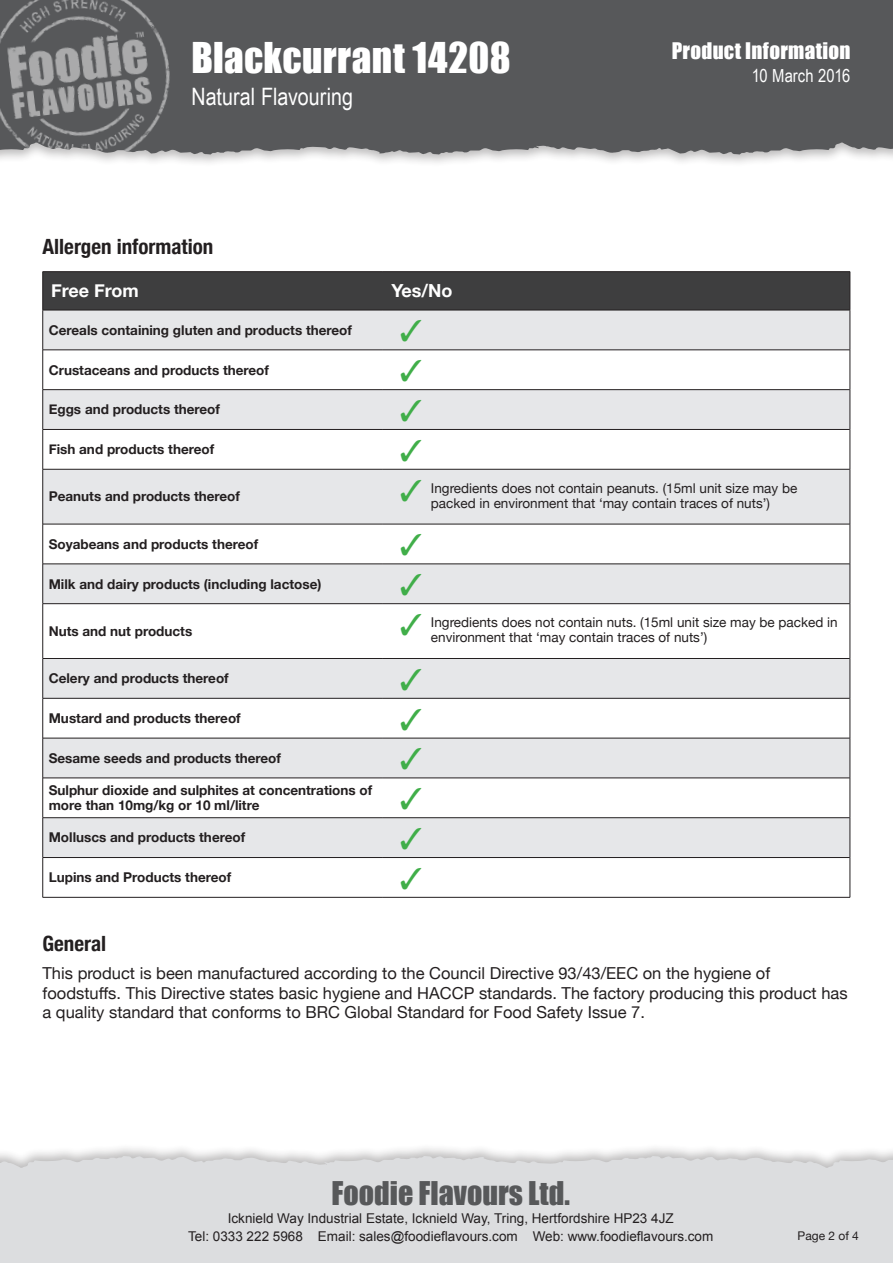
<style>
.page{position:relative;width:893px;height:1263px;background:#fff}
.page>*{position:absolute;margin:0;border:0;box-sizing:border-box;transform-origin:0 0}
.t1{font:39px "Impact";letter-spacing:.01em;color:#fff}
.t2{font:30px "Impact";color:#57585a}
.t3{font:24px "Arial Narrow";color:#fff}
.Heading_2{font:700 condensed 21px "Helvetica Neue";color:#231f20}
.t4{font:21px "Impact";letter-spacing:.015em;color:#fff}
.Standard_Table_heade{font:700 18px "Helvetica Neue";color:#fff}
.t5{font:18px "Arial Narrow";letter-spacing:.005em;color:#fff}
.Standard_text{font:16.5px/19.5px "Helvetica Neue";color:#231f20}
.Standard_Table_Label{font:700 13.5px/15px "Helvetica Neue";color:#231f20}
.t6{font:13.5px/15px "Helvetica Neue";color:#231f20;text-align:center}
.t7{font:13.5px/18px "Arial";color:#231f20;text-align:center}
.t8{font:12px "Helvetica Neue";color:#231f20}
.s1{color:#40ae49}
</style>
<div class="page">
<div style="left:0;top:1143px;width:893px;height:120px;background:#231f20;opacity:.3"></div>
<div style="left:0;top:1156px;width:893px;height:107px;background:#dcdddf"></div>
<div style="left:0;top:0;width:893px;height:167px;background:#231f20;opacity:.3"></div>
<div style="left:206px;top:0;width:687px;height:154px;background:#57585a"></div>
<img style="left:0;top:0;width:206px;height:154px">
<div style="left:43px;top:272px;width:807px;height:38px;background:#3e3e3f"></div>
<svg style="left:43px;top:311px;width:807px;height:546px;fill:#e6e7e9"></svg>
<hr style="left:43px;top:698px;width:340px;height:1px;background:#231f20">
<hr style="left:383px;top:698px;width:467px;height:1px;background:#231f20">
<hr style="left:43px;top:738px;width:340px;height:1px;background:#231f20">
<hr style="left:383px;top:738px;width:467px;height:1px;background:#231f20">
<hr style="left:43px;top:777px;width:340px;height:1px;background:#231f20">
<hr style="left:383px;top:777px;width:467px;height:1px;background:#231f20">
<hr style="left:43px;top:817px;width:340px;height:1px;background:#231f20">
<hr style="left:383px;top:817px;width:467px;height:1px;background:#231f20">
<hr style="left:43px;top:857px;width:340px;height:1px;background:#231f20">
<hr style="left:383px;top:857px;width:467px;height:1px;background:#231f20">
<hr style="left:43px;top:349px;width:340px;height:1px;background:#231f20">
<hr style="left:383px;top:349px;width:467px;height:1px;background:#231f20">
<hr style="left:43px;top:389px;width:340px;height:1px;background:#231f20">
<hr style="left:383px;top:389px;width:467px;height:1px;background:#231f20">
<hr style="left:43px;top:429px;width:340px;height:1px;background:#231f20">
<hr style="left:383px;top:429px;width:467px;height:1px;background:#231f20">
<hr style="left:43px;top:469px;width:340px;height:1px;background:#231f20">
<hr style="left:383px;top:469px;width:467px;height:1px;background:#231f20">
<hr style="left:43px;top:524px;width:340px;height:1px;background:#231f20">
<hr style="left:383px;top:524px;width:467px;height:1px;background:#231f20">
<hr style="left:43px;top:563px;width:340px;height:1px;background:#231f20">
<hr style="left:383px;top:563px;width:467px;height:1px;background:#231f20">
<hr style="left:43px;top:603px;width:340px;height:1px;background:#231f20">
<hr style="left:383px;top:603px;width:467px;height:1px;background:#231f20">
<hr style="left:43px;top:658px;width:340px;height:1px;background:#231f20">
<hr style="left:383px;top:658px;width:467px;height:1px;background:#231f20">
<hr style="left:43px;top:271px;width:340px;height:1px;background:#231f20">
<hr style="left:42px;top:272px;width:1px;height:38px;background:#231f20">
<hr style="left:383px;top:271px;width:467px;height:1px;background:#231f20">
<hr style="left:850px;top:272px;width:1px;height:38px;background:#231f20">
<hr style="left:43px;top:310px;width:340px;height:1px;background:#231f20">
<hr style="left:42px;top:310px;width:1px;height:40px;background:#231f20">
<hr style="left:850px;top:310px;width:1px;height:40px;background:#231f20">
<hr style="left:42px;top:350px;width:1px;height:40px;background:#231f20">
<hr style="left:850px;top:350px;width:1px;height:40px;background:#231f20">
<hr style="left:42px;top:390px;width:1px;height:39px;background:#231f20">
<hr style="left:850px;top:390px;width:1px;height:39px;background:#231f20">
<hr style="left:42px;top:429px;width:1px;height:40px;background:#231f20">
<hr style="left:850px;top:429px;width:1px;height:40px;background:#231f20">
<hr style="left:42px;top:469px;width:1px;height:55px;background:#231f20">
<hr style="left:850px;top:469px;width:1px;height:55px;background:#231f20">
<hr style="left:42px;top:524px;width:1px;height:40px;background:#231f20">
<hr style="left:850px;top:524px;width:1px;height:40px;background:#231f20">
<hr style="left:42px;top:564px;width:1px;height:40px;background:#231f20">
<hr style="left:850px;top:564px;width:1px;height:40px;background:#231f20">
<hr style="left:42px;top:604px;width:1px;height:54px;background:#231f20">
<hr style="left:850px;top:604px;width:1px;height:54px;background:#231f20">
<hr style="left:42px;top:658px;width:1px;height:40px;background:#231f20">
<hr style="left:850px;top:658px;width:1px;height:40px;background:#231f20">
<hr style="left:42px;top:698px;width:1px;height:40px;background:#231f20">
<hr style="left:850px;top:698px;width:1px;height:40px;background:#231f20">
<hr style="left:42px;top:738px;width:1px;height:40px;background:#231f20">
<hr style="left:850px;top:738px;width:1px;height:40px;background:#231f20">
<hr style="left:42px;top:778px;width:1px;height:40px;background:#231f20">
<hr style="left:850px;top:778px;width:1px;height:40px;background:#231f20">
<hr style="left:42px;top:818px;width:1px;height:39px;background:#231f20">
<hr style="left:850px;top:818px;width:1px;height:39px;background:#231f20">
<hr style="left:42px;top:857px;width:1px;height:40px;background:#231f20">
<hr style="left:850px;top:857px;width:1px;height:40px;background:#231f20">
<hr style="left:383px;top:310px;width:467px;height:1px;background:#231f20">
<hr style="left:43px;top:897px;width:340px;height:1px;background:#231f20">
<hr style="left:383px;top:897px;width:467px;height:1px;background:#231f20">
<svg style="left:401px;top:320px;width:20px;height:22px"></svg>
<svg style="left:401px;top:360px;width:20px;height:21px"></svg>
<svg style="left:401px;top:399px;width:20px;height:22px"></svg>
<svg style="left:401px;top:439px;width:20px;height:22px"></svg>
<svg style="left:401px;top:534px;width:20px;height:22px"></svg>
<svg style="left:401px;top:574px;width:20px;height:21px"></svg>
<svg style="left:401px;top:668px;width:20px;height:22px"></svg>
<svg style="left:401px;top:708px;width:20px;height:22px"></svg>
<svg style="left:401px;top:748px;width:20px;height:22px"></svg>
<svg style="left:401px;top:788px;width:20px;height:21px"></svg>
<svg style="left:401px;top:827px;width:20px;height:22px"></svg>
<h1 class="t1" style="left:191px;top:28px;width:321px">Blackcurrant 14208</h1>
<h3 class="t3" style="left:191px;top:79px;width:163px">Natural Flavouring</h3>
<p class="Heading_2" style="left:43px;top:229px;width:172px">Allergen information</p>
<h3 class="t4" style="left:672px;top:35px;width:180px">Product Information</h3>
<h3 class="t5" style="left:752px;top:62px;width:100px">10 March 2016</h3>
<p class="Standard_Table_heade" style="left:51px;top:277px;width:89px">Free From</p>
<p class="Standard_Table_heade" style="left:391px;top:277px;width:63px">Yes/No</p>
<p class="Standard_Table_Label" style="left:49px;top:323px;width:305px">Cereals containing gluten and products thereof</p>
<p class="Standard_Table_Label" style="left:49px;top:363px;width:222px">Crustaceans and products thereof</p>
<p class="Standard_Table_Label" style="left:49px;top:402px;width:173px">Eggs and products thereof</p>
<p class="Standard_Table_Label" style="left:49px;top:442px;width:167px">Fish and products thereof</p>
<p class="Standard_Table_Label" style="left:49px;top:489px;width:193px">Peanuts and products thereof</p>
<p class="t6" style="left:400px;top:481px;width:399px"><span class="s1">✓</span> Ingredients does not contain peanuts. (15ml unit size may be packed in environment that ‘may contain traces of nuts’)</p>
<p class="Standard_Table_Label" style="left:49px;top:537px;width:211px">Soyabeans and products thereof</p>
<p class="Standard_Table_Label" style="left:49px;top:577px;width:274px">Milk and dairy products (including lactose)</p>
<p class="Standard_Table_Label" style="left:49px;top:624px;width:145px">Nuts and nut products</p>
<p class="Standard_Table_Label" style="left:49px;top:671px;width:182px">Celery and products thereof</p>
<p class="Standard_Table_Label" style="left:49px;top:711px;width:194px">Mustard and products thereof</p>
<p class="Standard_Table_Label" style="left:49px;top:751px;width:234px">Sesame seeds and products thereof</p>
<p class="Standard_Table_Label" style="left:49px;top:783px;width:325px">Sulphur dioxide and sulphites at concentrations of more than 10mg/kg or 10 ml/litre</p>
<p class="Standard_Table_Label" style="left:49px;top:830px;width:198px">Molluscs and products thereof</p>
<p class="Standard_Table_Label" style="left:49px;top:870px;width:184px">Lupins and Products thereof</p>
<p class="t6" style="left:431px;top:616px;width:408px;text-align:left;text-indent:-31px"><span class="s1">✓</span> Ingredients does not contain nuts. (15ml unit size may be packed in environment that ‘may contain traces of nuts’)</p>
<p class="Heading_2" style="left:43px;top:926px;width:65px">General</p>
<p class="Standard_text" style="left:43px;top:965px;width:807px">This product is been manufactured according to the Council Directive 93/43/EEC on the hygiene of foodstuffs. This Directive states basic hygiene and HACCP standards. The factory producing this product has a quality standard that conforms to BRC Global Standard for Food Safety Issue 7.</p>
<h2 class="t2" style="left:332px;top:1170px;width:240px">Foodie Flavours Ltd.</h2>
<p class="t7" style="left:188px;top:1209px;width:527px">Icknield Way Industrial Estate, Icknield Way, Tring, Hertfordshire HP23 4JZ<br>Tel: 0333 222 5968 Email: sales@foodieflavours.com Web: www.foodieflavours.com</p>
<p class="t8" style="left:798px;top:1227px;width:63px">Page 2 of 4</p>
</div>
